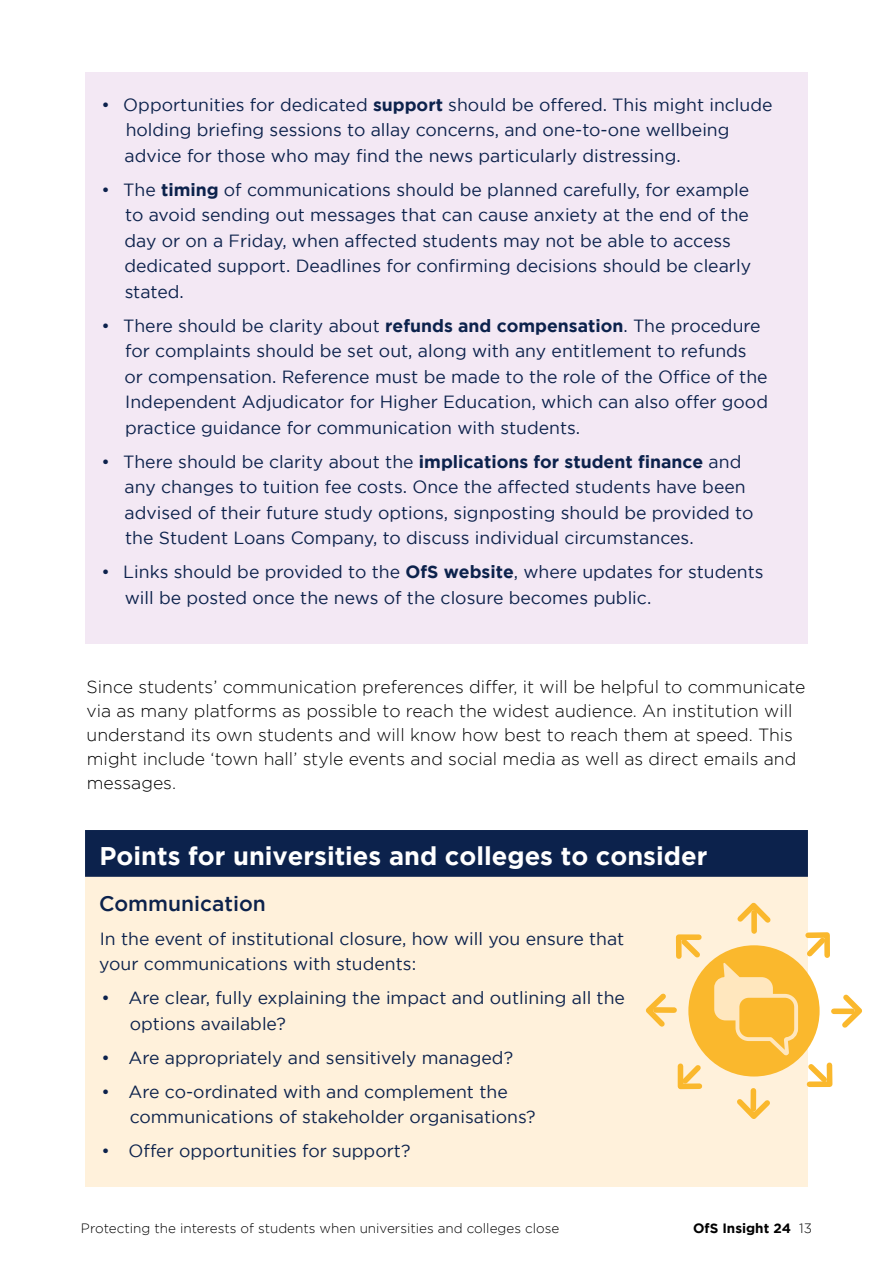
<style>
.page{position:relative;width:893px;height:1263px;background:#fff}
.page>*{position:absolute;margin:0;border:0;box-sizing:border-box;transform-origin:0 0}
.New_Style_Head_in_Case_Study_Box{font:700 25.5px "Gotham";color:#fff}
.New_Style_Case_study_text{font:500 21px "Gotham";color:#0c224c}
.New_Style_Case_study_text-2{font:17.7px/25.5px "Gotham";color:#0c224c}
.New_style_TEXT{font:300 17.7px/24px "Gotham";color:#000}
.t1{font:300 13.5px "Gotham";color:#000}
.t2{font:700 13.5px "Gotham";color:#000}
.s1{font-weight:700}
.s2{font-weight:300}
</style>
<div class="page">
<div style="left:85px;top:842px;width:723px;height:344px;background:#fff1db"></div>
<div style="left:85px;top:72px;width:723px;height:572px;background:#f3e8f4"></div>
<div style="left:85px;top:830px;width:723px;height:47px;background:#0c224c"></div>
<div style="left:688px;top:945px;width:132px;height:131px;background:#fab82d;border-radius:50%"></div>
<div style="left:656px;top:1007px;width:18px;height:6px;background:#fab82d"></div>
<svg style="left:646px;top:993px;width:25px;height:34px"></svg>
<svg style="left:677px;top:1063px;width:26px;height:27px"></svg>
<svg style="left:676px;top:934px;width:26px;height:25px"></svg>
<svg style="left:714px;top:902px;width:148px;height:217px"></svg>
<p class="New_Style_Case_study_text-2" style="left:125px;top:91px;width:649px;text-indent:-23px">• Opportunities for dedicated <span class="s1">support</span> should be offered. This might include holding briefing sessions to allay concerns, and one-to-one wellbeing advice for those who may find the news particularly distressing.</p>
<p class="New_Style_Case_study_text-2" style="left:124px;top:176px;width:628px;text-indent:-23px">• The <span class="s1">timing</span> of communications should be planned carefully, for example to avoid sending out messages that can cause anxiety at the end of the day or on a Friday, when affected students may not be able to access dedicated support. Deadlines for confirming decisions should be clearly stated.</p>
<p class="New_Style_Case_study_text-2" style="left:124px;top:312px;width:645px;text-indent:-23px">• There should be clarity about <span class="s1">refunds and compensation</span>. The procedure for complaints should be set out, along with any entitlement to refunds or compensation. Reference must be made to the role of the Office of the Independent Adjudicator for Higher Education, which can also offer good practice guidance for communication with students.</p>
<p class="New_Style_Case_study_text-2" style="left:125px;top:448px;width:630px;text-indent:-23px">• There should be clarity about the <span class="s1">implications for student finance</span> and any changes to tuition fee costs. Once the affected students have been advised of their future study options, signposting should be provided to the Student Loans Company, to discuss individual circumstances.</p>
<p class="New_Style_Case_study_text-2" style="left:125px;top:559px;width:640px;text-indent:-23px">• Links should be provided to the <span class="s1">OfS website</span>, where updates for students will be posted once the news of the closure becomes public.</p>
<p class="New_style_TEXT" style="left:86px;top:674px;width:721px">Since students’ communication preferences differ, it will be helpful to communicate via as many platforms as possible to reach the widest audience. An institution will understand its own students and will know how best to reach them at speed. This might include ‘town hall’ style events and social media as well as direct emails and messages.</p>
<h3 class="New_Style_Head_in_Case_Study_Box" style="left:100px;top:841px;width:609px">Points for universities and colleges to consider</h3>
<p class="New_Style_Case_study_text" style="left:99px;top:891px;width:168px">Communication</p>
<p class="New_Style_Case_study_text-2" style="left:99px;top:925px;width:527px">In the event of institutional closure, how will you ensure that your communications with students:</p>
<p class="New_Style_Case_study_text-2" style="left:130px;top:985px;width:497px;text-indent:-28px">• Are clear, fully explaining the impact and outlining all the options available?</p>
<p class="New_Style_Case_study_text-2" style="left:102px;top:1044px;width:413px">• Are appropriately and sensitively managed?</p>
<p class="New_Style_Case_study_text-2" style="left:130px;top:1078px;width:407px;text-indent:-28px">• Are co-ordinated with and complement the communications of stakeholder organisations?</p>
<p class="New_Style_Case_study_text-2" style="left:102px;top:1138px;width:310px">• Offer opportunities for support?</p>
<p class="t1" style="left:81px;top:1221px;width:480px">Protecting the interests of students when universities and colleges close</p>
<p class="t2" style="left:693px;top:1220px;width:120px">OfS Insight 24 <span class="s2">13</span></p>
</div>
